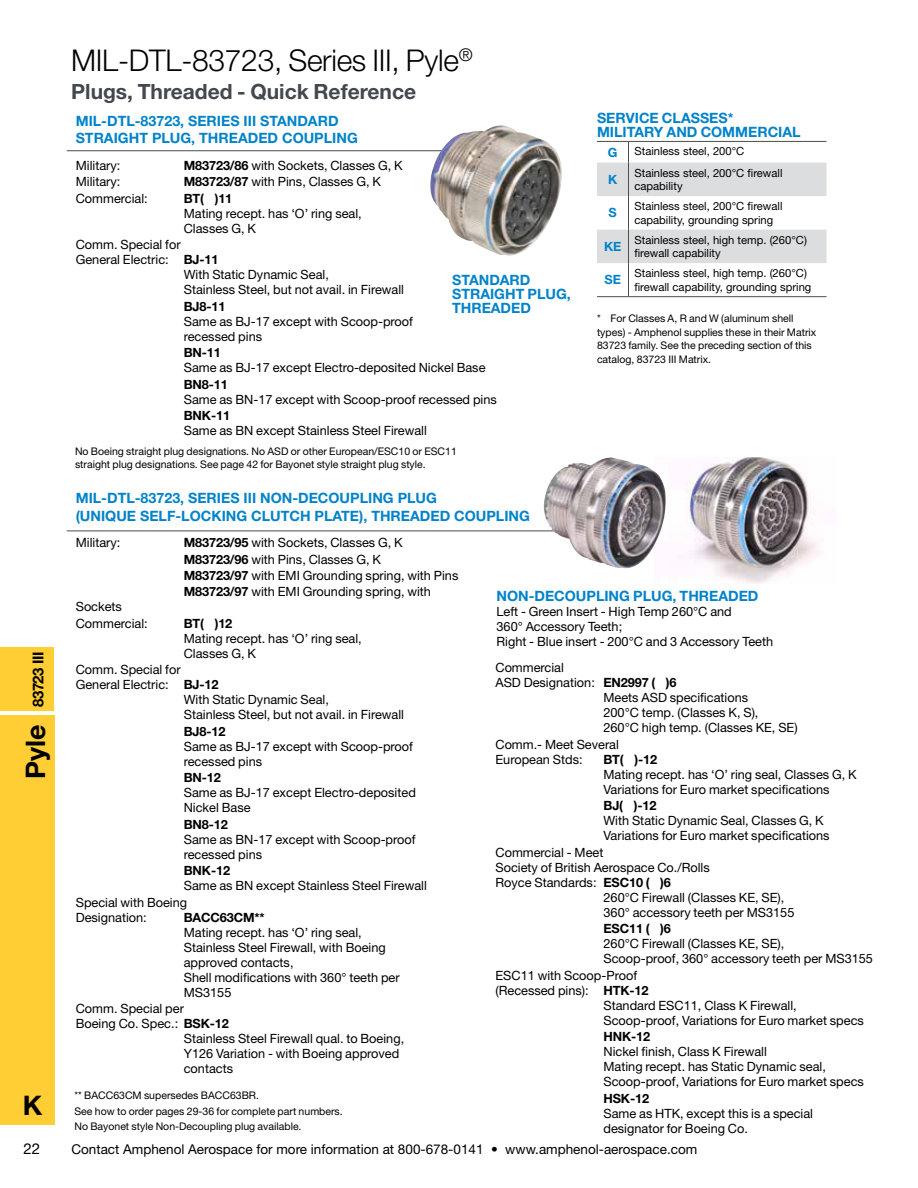
<style>
.page{position:relative;width:918px;height:1188px;background:#fff}
.page>*{position:absolute;margin:0;border:0;box-sizing:border-box;transform-origin:0 0}
.t1{font:300 30px "Helvetica Neue LT Std";letter-spacing:-.01em;color:#000}
.t2{font:700 27px "Helvetica Neue LT Std";color:#000}
.t3{font:700 21px "Helvetica Neue LT Std";color:#43474e}
.t4{font:700 15px "Helvetica Neue LT Std";letter-spacing:-.03em;color:#000}
.t5{font:15px "Helvetica Neue LT Std";color:#000}
.t6{font:700 14.25px/14.2px "Helvetica Neue LT Std";color:#0083ca}
.t7{font:13.5px "Helvetica Neue LT Std";color:#000}
.t8{font:12.75px/15px "Helvetica Neue LT Std";color:#000}
.t9{font:700 12.75px "Helvetica Neue LT Std";letter-spacing:-.01em;color:#000}
.t10{font:700 12.75px "Helvetica Neue LT Std";color:#0083ca}
.t11{font:11.25px/13.5px "Helvetica Neue LT Std";color:#000}
.t12{font:10.5px/13.5px "Helvetica Neue LT Std";color:#000}
.s1{font-weight:700}
</style>
<div class="page">
<div style="left:0;top:648px;width:54px;height:63px;background:#ffce35"></div>
<div style="left:0;top:716px;width:54px;height:409px;background:#ffce35"></div>
<hr style="left:67px;top:150px;width:378px;height:1px;background:#494e4a">
<hr style="left:67px;top:531px;width:534px;height:1px;background:#494e4a">
<svg style="left:597px;top:141px;width:229px;height:122px"></svg>
<hr style="left:628px;top:163px;width:1px;height:33px;background:#494e4a">
<hr style="left:628px;top:196px;width:1px;height:34px;background:#494e4a">
<hr style="left:628px;top:230px;width:1px;height:33px;background:#494e4a">
<hr style="left:628px;top:263px;width:1px;height:33px;background:#494e4a">
<hr style="left:597px;top:296px;width:31px;height:1px;background:#494e4a">
<hr style="left:628px;top:296px;width:198px;height:1px;background:#494e4a">
<img style="left:677px;top:458px;width:142px;height:125px">
<img style="left:430px;top:125px;width:132px;height:131px">
<img style="left:544px;top:458px;width:122px;height:111px">
<p class="t4" style="left:29px;top:707px;width:57px;rotate:-90deg">83723 III</p>
<h2 class="t2" style="left:19px;top:779px;width:56px;rotate:-90deg">Pyle</h2>
<h2 class="t2" style="left:23px;top:1089px;width:21px">K</h2>
<h1 class="t1" style="left:71px;top:42px;width:403px">MIL-DTL-83723, Series III, Pyle<sup>®</sup></h1>
<h3 class="t3" style="left:71px;top:79px;width:346px">Plugs, Threaded - Quick Reference</h3>
<p class="t6" style="left:76px;top:112px;width:284px;line-height:17.1px">MIL-DTL-83723, SERIES III STANDARD<br>STRAIGHT PLUG, THREADED COUPLING</p>
<p class="t8" style="left:76px;top:158px;width:46px">Military:</p>
<p class="t8" style="left:184px;top:158px;width:220px"><span class="s1">M83723/86</span> with Sockets, Classes G, K</p>
<p class="t8" style="left:76px;top:174px;width:46px">Military:</p>
<p class="t8" style="left:184px;top:174px;width:199px"><span class="s1">M83723/87</span> with Pins, Classes G, K</p>
<p class="t8" style="left:76px;top:191px;width:74px">Commercial:</p>
<p class="t9" style="left:184px;top:190px;width:50px">BT( )11</p>
<p class="t8" style="left:184px;top:206px;width:180px">Mating recept. has ‘O’ ring seal,<br>Classes G, K</p>
<p class="t8" style="left:76px;top:237px;width:106px">Comm. Special for</p>
<p class="t8" style="left:76px;top:252px;width:144px">General Electric: <span class="s1">BJ-11</span></p>
<p class="t8" style="left:184px;top:267px;width:147px">With Static Dynamic Seal,</p>
<p class="t8" style="left:184px;top:282px;width:222px">Stainless Steel, but not avail. in Firewall</p>
<p class="t9" style="left:184px;top:298px;width:43px">BJ8-11</p>
<p class="t8" style="left:184px;top:314px;width:231px">Same as BJ-17 except with Scoop-proof recessed pins</p>
<p class="t9" style="left:184px;top:345px;width:39px">BN-11</p>
<p class="t8" style="left:184px;top:360px;width:303px">Same as BJ-17 except Electro-deposited Nickel Base</p>
<p class="t9" style="left:184px;top:376px;width:46px">BN8-11</p>
<p class="t8" style="left:184px;top:392px;width:315px">Same as BN-17 except with Scoop-proof recessed pins</p>
<p class="t9" style="left:184px;top:408px;width:48px">BNK-11</p>
<p class="t8" style="left:184px;top:423px;width:245px">Same as BN except Stainless Steel Firewall</p>
<p class="t6" style="left:452px;top:272px;width:120px">STANDARD<br>STRAIGHT PLUG,<br>THREADED</p>
<p class="t12" style="left:75px;top:444px;width:383px">No Boeing straight plug designations. No ASD or other European/ESC10 or ESC11 straight plug designations. See page 42 for Bayonet style straight plug style.</p>
<p class="t6" style="left:597px;top:110px;width:205px">SERVICE CLASSES*<br>MILITARY AND COMMERCIAL</p>
<p class="t10" style="left:608px;top:144px;width:11px">G</p>
<p class="t11" style="left:634px;top:145px;width:111px">Stainless steel, 200°C</p>
<p class="t10" style="left:608px;top:171px;width:11px">K</p>
<p class="t11" style="left:634px;top:166px;width:150px">Stainless steel, 200°C firewall capability</p>
<p class="t10" style="left:609px;top:205px;width:10px">S</p>
<p class="t11" style="left:634px;top:199px;width:150px">Stainless steel, 200°C firewall capability, grounding spring</p>
<p class="t10" style="left:604px;top:238px;width:19px">KE</p>
<p class="t11" style="left:634px;top:233px;width:174px">Stainless steel, high temp. (260°C) firewall capability</p>
<p class="t10" style="left:604px;top:272px;width:18px">SE</p>
<p class="t11" style="left:634px;top:266px;width:178px">Stainless steel, high temp. (260°C) firewall capability, grounding spring</p>
<p class="t12" style="left:597px;top:311px;width:221px">* For Classes A, R and W (aluminum shell types) - Amphenol supplies these in their Matrix 83723 family. See the preceding section of this catalog, 83723 III Matrix.</p>
<p class="t6" style="left:76px;top:490px;width:456px;line-height:17.1px">MIL-DTL-83723, SERIES III NON-DECOUPLING PLUG<br>(UNIQUE SELF-LOCKING CLUTCH PLATE), THREADED COUPLING</p>
<p class="t8" style="left:76px;top:535px;width:46px">Military:</p>
<p class="t8" style="left:184px;top:534px;width:276px;line-height:16.5px"><span class="s1">M83723/95</span> with Sockets, Classes G, K <span class="s1">M83723/96</span> with Pins, Classes G, K<br><span class="s1">M83723/97</span> with EMI Grounding spring, with Pins <span class="s1">M83723/97</span> with EMI Grounding spring, with</p>
<p class="t8" style="left:76px;top:599px;width:74px;line-height:16.5px">Sockets<br>Commercial:</p>
<p class="t6" style="left:496px;top:589px;width:264px">NON-DECOUPLING PLUG, THREADED</p>
<p class="t8" style="left:496px;top:604px;width:278px">Left - Green Insert - High Temp 260°C and<br>360° Accessory Teeth;<br>Right - Blue insert - 200°C and 3 Accessory Teeth</p>
<p class="t9" style="left:184px;top:616px;width:50px">BT( )12</p>
<p class="t8" style="left:184px;top:631px;width:180px">Mating recept. has ‘O’ ring seal,<br>Classes G, K</p>
<p class="t8" style="left:76px;top:662px;width:106px">Comm. Special for</p>
<p class="t8" style="left:76px;top:677px;width:144px">General Electric: <span class="s1">BJ-12</span></p>
<p class="t8" style="left:184px;top:692px;width:147px">With Static Dynamic Seal,</p>
<p class="t8" style="left:184px;top:707px;width:222px">Stainless Steel, but not avail. in Firewall</p>
<p class="t9" style="left:184px;top:724px;width:43px">BJ8-12</p>
<p class="t8" style="left:184px;top:739px;width:231px">Same as BJ-17 except with Scoop-proof recessed pins</p>
<p class="t9" style="left:184px;top:770px;width:39px">BN-12</p>
<p class="t8" style="left:184px;top:785px;width:234px">Same as BJ-17 except Electro-deposited<br>Nickel Base</p>
<p class="t9" style="left:184px;top:817px;width:46px">BN8-12</p>
<p class="t8" style="left:184px;top:832px;width:233px">Same as BN-17 except with Scoop-proof recessed pins</p>
<p class="t9" style="left:184px;top:863px;width:48px">BNK-12</p>
<p class="t8" style="left:76px;top:877px;width:353px;line-height:16.5px;text-indent:108px">Same as BN except Stainless Steel Firewall<br>Special with Boeing</p>
<p class="t8" style="left:76px;top:910px;width:73px">Designation:</p>
<p class="t9" style="left:184px;top:909px;width:83px">BACC63CM**</p>
<p class="t8" style="left:184px;top:925px;width:217px">Mating recept. has ‘O’ ring seal,<br>Stainless Steel Firewall, with Boeing approved contacts,<br>Shell modifications with 360° teeth per<br>MS3155</p>
<p class="t8" style="left:76px;top:1001px;width:110px">Comm. Special per</p>
<p class="t8" style="left:76px;top:1016px;width:155px">Boeing Co. Spec. : <span class="s1">BSK-12</span></p>
<p class="t8" style="left:184px;top:1031px;width:222px">Stainless Steel Firewall qual. to Boeing,</p>
<p class="t8" style="left:184px;top:1046px;width:217px">Y126 Variation - with Boeing approved</p>
<p class="t8" style="left:184px;top:1061px;width:51px">contacts</p>
<p class="t12" style="left:74px;top:1088px;width:268px;line-height:15px">** BACC63CM supersedes BACC63BR.<br>See how to order pages 29-36 for complete part numbers.<br>No Bayonet style Non-Decoupling plug available.</p>
<p class="t8" style="left:495px;top:660px;width:70px">Commercial</p>
<p class="t8" style="left:495px;top:675px;width:183px">ASD Designation: <span class="s1">EN2997 ( )6</span></p>
<p class="t8" style="left:603px;top:690px;width:146px">Meets ASD specifications</p>
<p class="t8" style="left:603px;top:705px;width:157px">200°C temp. (Classes K, S),</p>
<p class="t8" style="left:603px;top:720px;width:196px">260°C high temp. (Classes KE, SE)</p>
<p class="t8" style="left:495px;top:736px;width:125px">Comm. - Meet Several<br>European Stds:</p>
<p class="t9" style="left:603px;top:751px;width:55px">BT( )-12</p>
<p class="t8" style="left:603px;top:766px;width:255px">Mating recept. has ‘O’ ring seal, Classes G, K<br>Variations for Euro market specifications</p>
<p class="t9" style="left:603px;top:798px;width:55px">BJ( )-12</p>
<p class="t8" style="left:603px;top:813px;width:228px">With Static Dynamic Seal, Classes G, K<br>Variations for Euro market specifications</p>
<p class="t8" style="left:495px;top:844px;width:109px">Commercial - Meet</p>
<p class="t8" style="left:495px;top:859px;width:216px">Society of British Aerospace Co./Rolls</p>
<p class="t8" style="left:495px;top:874px;width:177px">Royce Standards: <span class="s1">ESC10 ( )6</span></p>
<p class="t8" style="left:603px;top:889px;width:182px">260°C Firewall (Classes KE, SE),</p>
<p class="t8" style="left:603px;top:904px;width:192px">360° accessory teeth per MS3155</p>
<p class="t9" style="left:603px;top:921px;width:69px">ESC11 ( )6</p>
<p class="t8" style="left:603px;top:936px;width:271px">260°C Firewall (Classes KE, SE),<br>Scoop-proof, 360° accessory teeth per MS3155</p>
<p class="t8" style="left:495px;top:967px;width:143px">ESC11 with Scoop-Proof</p>
<p class="t8" style="left:495px;top:982px;width:155px">(Recessed pins): <span class="s1">HTK-12</span></p>
<p class="t8" style="left:603px;top:997px;width:195px">Standard ESC11, Class K Firewall,</p>
<p class="t8" style="left:603px;top:1012px;width:262px">Scoop-proof, Variations for Euro market specs</p>
<p class="t9" style="left:603px;top:1029px;width:48px">HNK-12</p>
<p class="t8" style="left:603px;top:1044px;width:262px">Nickel finish, Class K Firewall<br>Mating recept. has Static Dynamic seal,<br>Scoop-proof, Variations for Euro market specs</p>
<p class="t9" style="left:603px;top:1090px;width:47px">HSK-12</p>
<p class="t8" style="left:603px;top:1105px;width:211px">Same as HTK, except this is a special designator for Boeing Co.</p>
<p class="t5" style="left:24px;top:1140px;width:18px">22</p>
<p class="t7" style="left:71px;top:1141px;width:627px">Contact Amphenol Aerospace for more information at 800-678-0141 • www.amphenol-aerospace.com</p>
</div>
